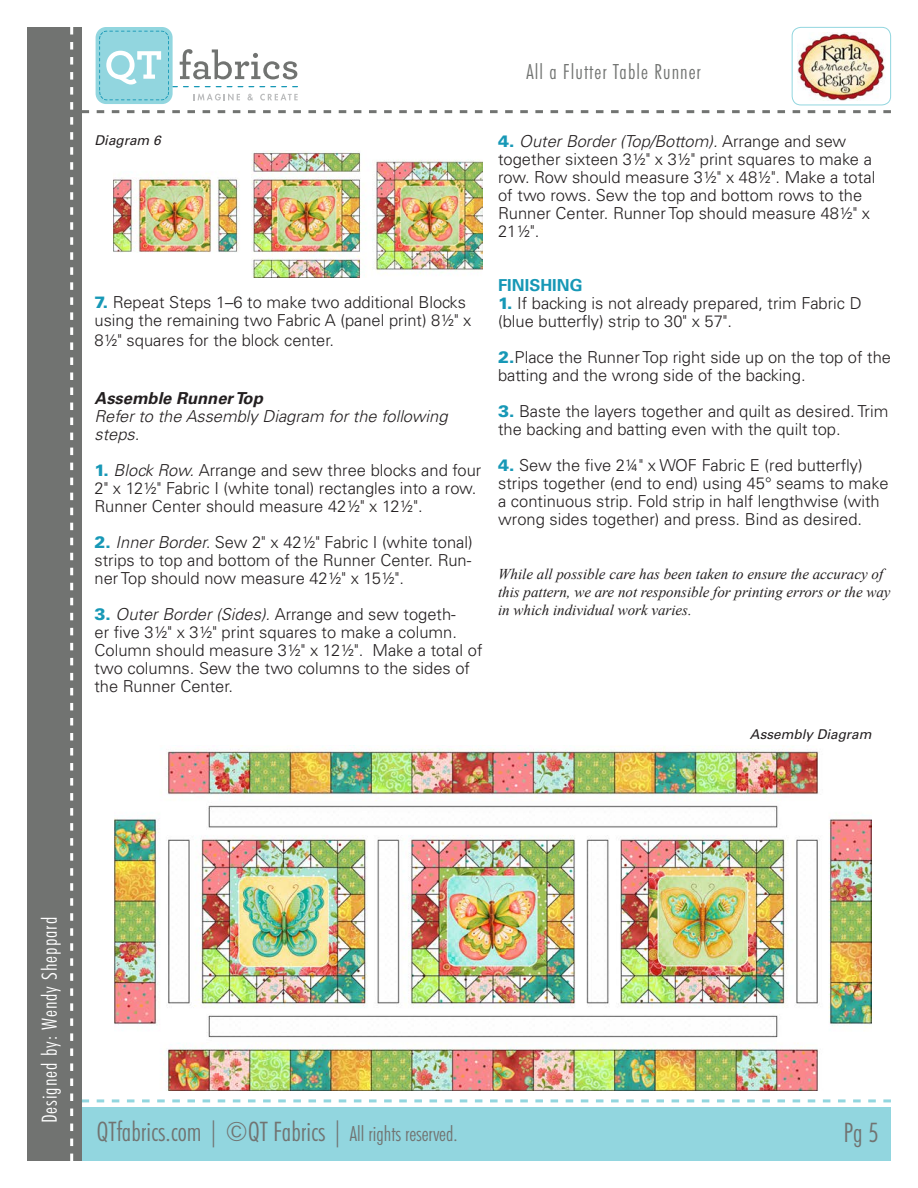
<style>
.page{position:relative;width:918px;height:1188px;background:#fff}
.page>*{position:absolute;margin:0;border:0;box-sizing:border-box;transform-origin:0 0}
.t1{font:300 condensed 27px "Futura BT";color:#717371}
.t2{font:300 condensed 21px "Futura BT";letter-spacing:.05em;color:#fff}
.t3{font:300 condensed 21px "Futura BT";letter-spacing:.05em;color:#717371}
.Step_by_Step{font:300 16.5px/18px "Univers LT Std";color:#231f20}
.t4{font:italic 300 16.5px/18px "Univers LT Std";color:#231f20}
.Step_by_Step-2{font:italic 700 16.5px "Univers LT Std";color:#231f20}
.Step_by_Step-3{font:700 16.5px "Univers LT Std";color:#1798b6}
.Step_by_Step-4{font:italic 15px/18px "Times New Roman";color:#231f20}
.Step_by_Step-5{font:italic 13.5px "Univers LT Std";color:#231f20}
.s1{font-weight:900;color:#1798b6}
.s2{font-style:italic}
.s3{font-size:21px}
</style>
<div class="page">
<svg style="left:82px;top:110px;width:809px;height:3px"></svg>
<div style="left:71px;top:1107px;width:820px;height:54px;background:#92d6df"></div>
<svg style="left:82px;top:1099px;width:809px;height:3px"></svg>
<div style="left:96px;top:27px;width:77px;height:77px;background:#92d6df;border-radius:11px"></div>
<svg style="left:99px;top:31px;width:199px;height:70px"></svg>
<div style="left:27px;top:27px;width:55px;height:1134px;background:#717371"></div>
<svg style="left:70px;top:27px;width:4px;height:1134px"></svg>
<img style="left:798px;top:32px;width:87px;height:68px">
<div style="left:792px;top:27px;width:99px;height:78px;border:1px solid #92d6df;border-radius:9px"></div>
<img style="left:113px;top:151px;width:370px;height:126px">
<img style="left:114px;top:745px;width:757px;height:346px">
<p class="t3" style="left:526px;top:59px;width:176px">All a Flutter Table Runner</p>
<p class="Step_by_Step-5" style="left:94px;top:132px;width:68px">Diagram 6</p>
<p class="Step_by_Step" style="left:498px;top:132px;width:379px"><span class="s1">4.</span> <span class="s2">Outer Border (Top/Bottom).</span> Arrange and sew together sixteen 3½" x 3½" print squares to make a row. Row should measure 3½" x 48½". Make a total of two rows. Sew the top and bottom rows to the Runner Center. Runner Top should measure 48½" x 21½".</p>
<p class="Step_by_Step" style="left:94px;top:293px;width:379px"><span class="s1">7.</span> Repeat Steps 1–6 to make two additional Blocks using the remaining two Fabric A (panel print) 8½" x</p>
<p class="Step_by_Step" style="left:94px;top:331px;width:241px">8½" squares for the block center.</p>
<p class="Step_by_Step-2" style="left:94px;top:389px;width:170px">Assemble Runner Top</p>
<p class="t4" style="left:94px;top:408px;width:355px">Refer to the Assembly Diagram for the following steps.</p>
<p class="Step_by_Step" style="left:94px;top:461px;width:388px"><span class="s1">1.</span> <span class="s2">Block Row.</span> Arrange and sew three blocks and four<br>2" x 12½" Fabric I (white tonal) rectangles into a row.<br>Runner Center should measure 42½" x 12½".</p>
<p class="Step_by_Step" style="left:94px;top:533px;width:380px;text-align:justify"><span class="s1">2.</span> <span class="s2">Inner Border.</span> Sew 2" x 42½" Fabric I (white tonal) strips to top and bottom of the Runner Center. Run&shy;ner Top should now measure 42½" x 15½".</p>
<p class="Step_by_Step" style="left:94px;top:605px;width:389px"><span class="s1">3.</span> <span class="s2">Outer Border (Sides).</span> Arrange and sew togeth-<br>er five 3½" x 3½" print squares to make a column.<br>Column should measure 3½" x 12½". Make a total of two columns. Sew the two columns to the sides of the Runner Center.</p>
<p class="Step_by_Step-3" style="left:498px;top:276px;width:86px">FINISHING</p>
<p class="Step_by_Step" style="left:498px;top:294px;width:365px"><span class="s1">1.</span> If backing is not already prepared, trim Fabric D (blue butterfly) strip to 30" x 57".</p>
<p class="Step_by_Step" style="left:498px;top:348px;width:394px"><span class="s1">2.</span>Place the Runner Top right side up on the top of the batting and the wrong side of the backing.</p>
<p class="Step_by_Step" style="left:498px;top:402px;width:392px"><span class="s1">3.</span> Baste the layers together and quilt as desired. Trim the backing and batting even with the quilt top.</p>
<p class="Step_by_Step" style="left:498px;top:456px;width:392px"><span class="s1">4.</span> Sew the five 2¼" x WOF Fabric E (red butterfly) strips together (end to end) using 45° seams to make a continuous strip. Fold strip in half lengthwise (with wrong sides together) and press. Bind as desired.</p>
<p class="Step_by_Step-4" style="left:498px;top:565px;width:394px">While all possible care has been taken to ensure the accuracy of this pattern, we are not responsible for printing errors or the way in which individual work varies.</p>
<p class="Step_by_Step-5" style="left:750px;top:726px;width:123px">Assembly Diagram</p>
<p class="t2" style="left:37px;top:1123px;width:208px;rotate:-90deg">Designed by: Wendy Sheppard</p>
<h1 class="t1" style="left:97px;top:1115px;width:362px">QTfabrics.com | ©QT Fabrics | <span class="s3">All rights reserved.</span></h1>
<h1 class="t1" style="left:843px;top:1116px;width:37px">Pg 5</h1>
</div>
